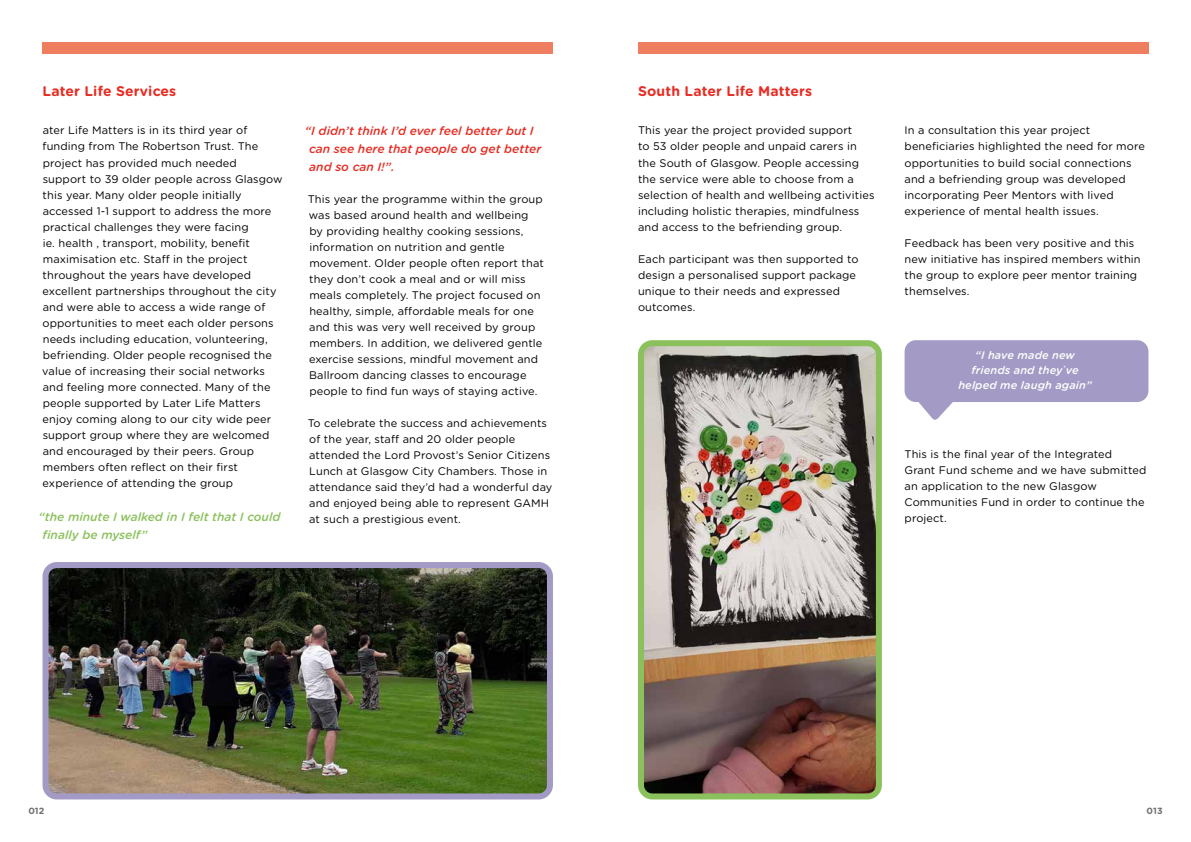
<style>
.page{position:relative;width:1191px;height:842px;background:#fff}
.page>*{position:absolute;margin:0;border:0;box-sizing:border-box;transform-origin:0 0}
.t1{font:700 14px "Gotham Rounded";letter-spacing:.01em;color:#e62d24}
.t2{font:italic 500 12px/18px "Gotham Rounded";color:#e62d24}
.t3{font:italic 500 12px/18px "Gotham Rounded";color:#8bc15c}
.t4{font:11px/16px "Gotham Rounded";letter-spacing:.01em;color:#000}
.t5{font:italic 500 11px/15px "Gotham Rounded";letter-spacing:.01em;color:#fff;text-align:center}
.t6{font:700 9px "Gotham Rounded";letter-spacing:.01em;color:#706f6f}
</style>
<div class="page">
<div style="left:43px;top:43px;width:510px;height:11px;background:#ef7e61"></div>
<img style="left:50px;top:569px;width:496px;height:223px">
<div style="left:43px;top:562px;width:510px;height:237px;border:6px solid #a39bc5;border-radius:11px"></div>
<div style="left:638px;top:43px;width:510px;height:11px;background:#ef7e61"></div>
<img style="left:645px;top:347px;width:230px;height:445px">
<div style="left:638px;top:340px;width:244px;height:459px;border:6px solid #8bc15c;border-radius:11px"></div>
<svg style="left:918px;top:402px;width:35px;height:18px"></svg>
<div style="left:904px;top:340px;width:244px;height:62px;background:#a39bc5;border-radius:11px"></div>
<p class="t1" style="left:43px;top:81px;width:135px">Later Life Services</p>
<p class="t4" style="left:42px;top:122px;width:242px">ater Life Matters is in its third year of funding from The Robertson Trust. The project has provided much needed<br>support to 39 older people across Glasgow this year. Many older people initially accessed 1-1 support to address the more practical challenges they were facing<br>ie. health , transport, mobility, benefit maximisation etc. Staff in the project throughout the years have developed excellent partnerships throughout the city and were able to access a wide range of opportunities to meet each older persons needs including education, volunteering, befriending. Older people recognised the value of increasing their social networks and feeling more connected. Many of the people supported by Later Life Matters enjoy coming along to our city wide peer support group where they are welcomed and encouraged by their peers. Group members often reflect on their first experience of attending the group</p>
<p class="t3" style="left:42px;top:507px;width:240px;text-indent:-4px">“the minute I walked in I felt that I could finally be myself”</p>
<p class="t2" style="left:309px;top:122px;width:234px;text-indent:-4px">“I didn’t think I’d ever feel better but I can see here that people do get better and so can I!”.</p>
<p class="t4" style="left:308px;top:191px;width:238px">This year the programme within the group was based around health and wellbeing<br>by providing healthy cooking sessions, information on nutrition and gentle movement. Older people often report that they don’t cook a meal and or will miss meals completely. The project focused on healthy, simple, affordable meals for one and this was very well received by group members. In addition, we delivered gentle exercise sessions, mindful movement and Ballroom dancing classes to encourage people to find fun ways of staying active.</p>
<p class="t4" style="left:308px;top:415px;width:246px">To celebrate the success and achievements of the year, staff and 20 older people attended the Lord Provost’s Senior Citizens Lunch at Glasgow City Chambers. Those in attendance said they’d had a wonderful day and enjoyed being able to represent GAMH at such a prestigious event.</p>
<p class="t1" style="left:638px;top:81px;width:176px">South Later Life Matters</p>
<p class="t4" style="left:638px;top:122px;width:238px">This year the project provided support<br>to 53 older people and unpaid carers in the South of Glasgow. People accessing the service were able to choose from a selection of health and wellbeing activities including holistic therapies, mindfulness and access to the befriending group.</p>
<p class="t4" style="left:638px;top:250px;width:222px">Each participant was then supported to design a personalised support package unique to their needs and expressed outcomes.</p>
<p class="t4" style="left:904px;top:122px;width:242px">In a consultation this year project beneficiaries highlighted the need for more opportunities to build social connections and a befriending group was developed incorporating Peer Mentors with lived experience of mental health issues.</p>
<p class="t4" style="left:904px;top:234px;width:238px">Feedback has been very positive and this new initiative has inspired members within the group to explore peer mentor training themselves.</p>
<p class="t5" style="left:958px;top:347px;width:135px">“I have made new friends and they`ve helped me laugh again”</p>
<p class="t4" style="left:904px;top:446px;width:243px">This is the final year of the Integrated<br>Grant Fund scheme and we have submitted an application to the new Glasgow<br>Communities Fund in order to continue the project.</p>
<p class="t6" style="left:28px;top:804px;width:18px">012</p>
<p class="t6" style="left:1146px;top:804px;width:18px">013</p>
</div>
